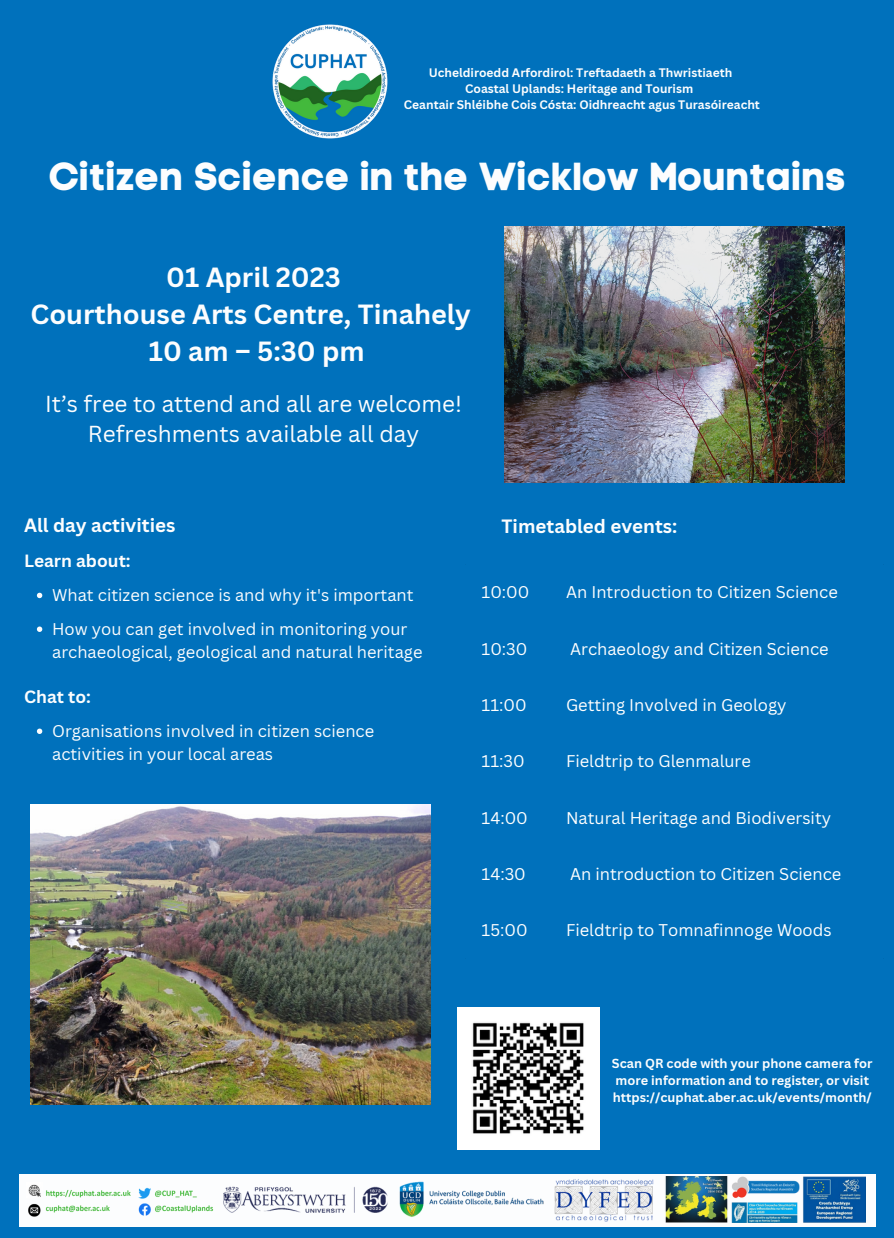
<style>
.page{position:relative;width:894px;height:1238px;background:#fff}
.page>*{position:absolute;margin:0;border:0;box-sizing:border-box;transform-origin:0 0}
.t1{font:39px "Code Pro Bold LC";color:#fcfdfe}
.t2{font:700 27px/37.2px "Canva Sans";color:#fcfdfe;text-align:center}
.t3{font:22.5px/30.5px "Canva Sans";color:#fcfdfe;text-align:center}
.t4{font:700 18.75px "Canva Sans";color:#fcfdfe}
.t5{font:700 17.25px "Canva Sans";color:#fcfdfe}
.t6{font:16.5px "Canva Sans";color:#fff}
.t7{font:16.5px/33.8px "Canva Sans";color:#fcfdfe}
.t8{font:700 12.75px/17px "Canva Sans";color:#fcfdfe}
.t9{font:700 12px/16px "Canva Sans";color:#fcfdfe;text-align:center}
</style>
<div class="page">
<div style="left:0;top:0;width:893px;height:1237px;background:#0071bc"></div>
<div style="left:19px;top:1173px;width:856px;height:53px;background:#fcfdfe"></div>
<img style="left:223px;top:1176px;width:642px;height:46px">
<img style="left:28px;top:1184px;width:186px;height:33px">
<img style="left:457px;top:1008px;width:142px;height:141px">
<img style="left:30px;top:804px;width:400px;height:300px">
<img style="left:273px;top:24px;width:115px;height:115px">
<svg style="left:37px;top:593px;width:5px;height:5px"></svg>
<svg style="left:37px;top:626px;width:5px;height:6px"></svg>
<svg style="left:37px;top:728px;width:5px;height:6px"></svg>
<img style="left:504px;top:226px;width:340px;height:256px">
<p class="t9" style="left:404px;top:65px;width:357px">Ucheldiroedd Arfordirol: Treftadaeth a Thwristiaeth<br>Coastal Uplands: Heritage and Tourism<br>Ceantair Shléibhe Cois Cósta: Oidhreacht agus Turasóireacht</p>
<h1 class="t1" style="left:49px;top:152px;width:798px">Citizen Science in the Wicklow Mountains</h1>
<h2 class="t2" style="left:30px;top:258px;width:442px">01 April 2023<br>Courthouse Arts Centre, Tinahely<br>10 am – 5:30 pm</h2>
<h3 class="t3" style="left:45px;top:388px;width:418px">It’s free to attend and all are welcome!<br>Refreshments available all day</h3>
<p class="t4" style="left:24px;top:512px;width:153px">All day activities</p>
<p class="t5" style="left:24px;top:548px;width:108px">Learn about:</p>
<p class="t7" style="left:52px;top:577px;width:363px">What citizen science is and why it's important<br>How you can get involved in monitoring your</p>
<p class="t7" style="left:52px;top:634px;width:372px">archaeological, geological and natural heritage</p>
<p class="t5" style="left:24px;top:684px;width:68px">Chat to:</p>
<p class="t7" style="left:52px;top:719px;width:323px;line-height:23px">Organisations involved in citizen science activities in your local areas</p>
<p class="t4" style="left:501px;top:512px;width:177px">Timetabled events:</p>
<p class="t6" style="left:481px;top:581px;width:49px">10:00</p>
<p class="t6" style="left:566px;top:581px;width:273px">An Introduction to Citizen Science</p>
<p class="t6" style="left:481px;top:637px;width:47px">10:30</p>
<p class="t6" style="left:570px;top:637px;width:260px">Archaeology and Citizen Science</p>
<p class="t6" style="left:481px;top:693px;width:47px">11:00</p>
<p class="t6" style="left:566px;top:693px;width:222px">Getting Involved in Geology</p>
<p class="t6" style="left:481px;top:750px;width:45px">11:30</p>
<p class="t6" style="left:566px;top:750px;width:186px">Fieldtrip to Glenmalure</p>
<p class="t6" style="left:481px;top:806px;width:48px">14:00</p>
<p class="t6" style="left:566px;top:806px;width:266px">Natural Heritage and Biodiversity</p>
<p class="t6" style="left:481px;top:862px;width:46px">14:30</p>
<p class="t6" style="left:570px;top:862px;width:273px">An introduction to Citizen Science</p>
<p class="t6" style="left:481px;top:918px;width:48px">15:00</p>
<p class="t6" style="left:566px;top:918px;width:267px">Fieldtrip to Tomnafinnoge Woods</p>
<p class="t8" style="left:611px;top:1054px;width:262px">Scan QR code with your phone camera for more information and to register, or visit https://cuphat.aber.ac.uk/events/month/</p>
</div>
